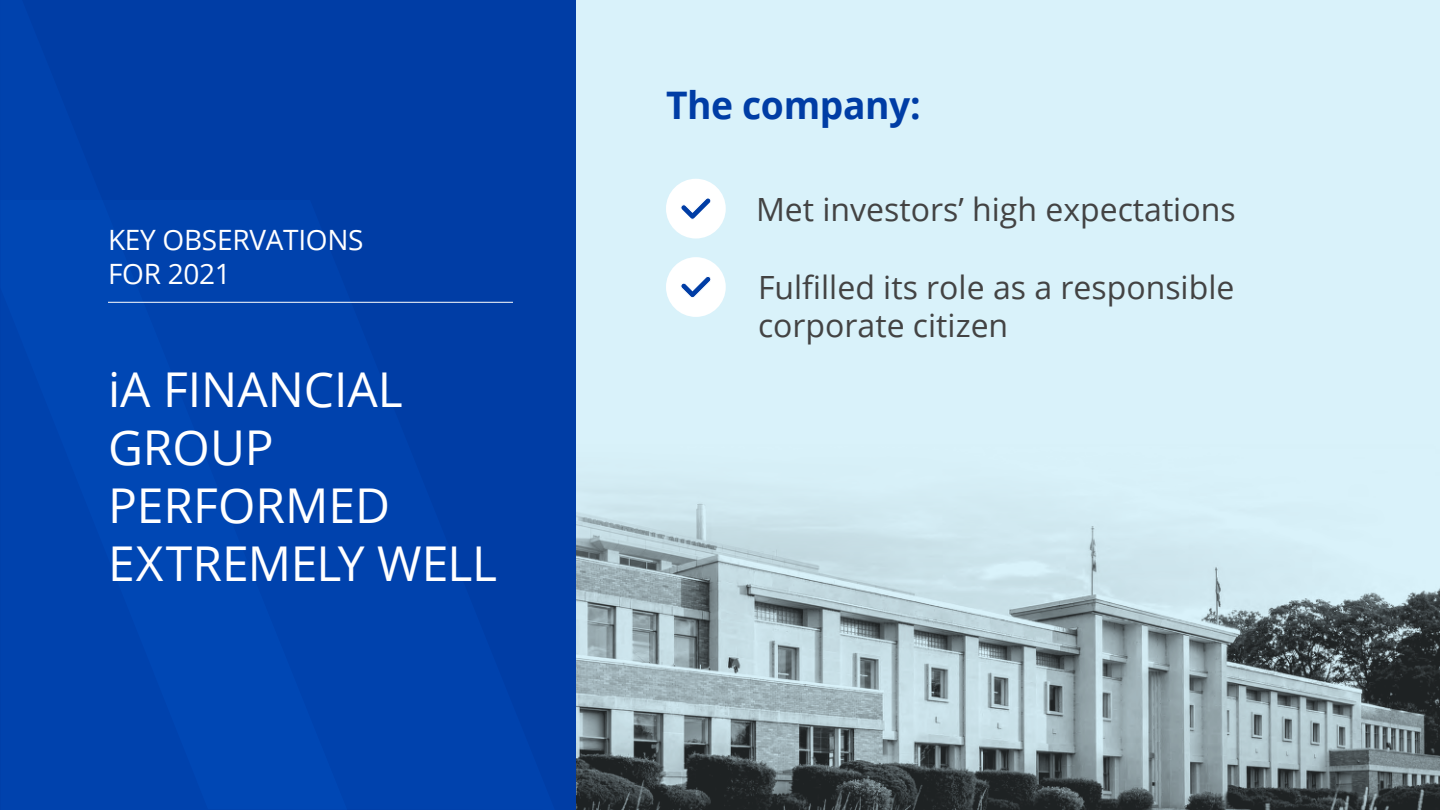
<style>
.page{position:relative;width:1440px;height:810px;background:#fff}
.page>*{position:absolute;margin:0;border:0;box-sizing:border-box;transform-origin:0 0}
.Texte_courant{font:48px/58px "Open Sans";color:#fff}
.t1{font:700 38px "Open Sans";letter-spacing:-.01em;color:#003da5}
.t2{font:32px/38px "Open Sans";color:#434343}
.Texte_courant-2{font:28px/33.6px "Open Sans";letter-spacing:-.01em;color:#fff}
</style>
<div class="page">
<div style="left:576px;top:0;width:864px;height:810px;background:#d9f2fa"></div>
<img style="left:576px;top:489px;width:864px;height:321px">
<div style="left:0;top:0;width:576px;height:810px;background:#003da5"></div>
<svg style="left:0;top:200px;width:348px;height:610px"></svg>
<hr style="left:108px;top:302px;width:405px;height:1px;background:#fff">
<div style="left:666px;top:179px;width:60px;height:59px;background:#fff;border-radius:50%"></div>
<svg style="left:681px;top:198px;width:30px;height:22px"></svg>
<div style="left:666px;top:257px;width:60px;height:60px;background:#fff;border-radius:50%"></div>
<svg style="left:681px;top:276px;width:30px;height:22px"></svg>
<p class="Texte_courant-2" style="left:108px;top:222px;width:257px">KEY OBSERVATIONS<br>FOR 2021</p>
<p class="Texte_courant" style="left:108px;top:359px;width:391px">iA FINANCIAL<br>GROUP<br>PERFORMED<br>EXTREMELY WELL</p>
<p class="t1" style="left:666px;top:78px;width:256px">The company:</p>
<p class="t2" style="left:756px;top:189px;width:481px">Met investors’ high expectations</p>
<p class="t2" style="left:758px;top:267px;width:478px">Fulfilled its role as a responsible corporate citizen</p>
</div>
